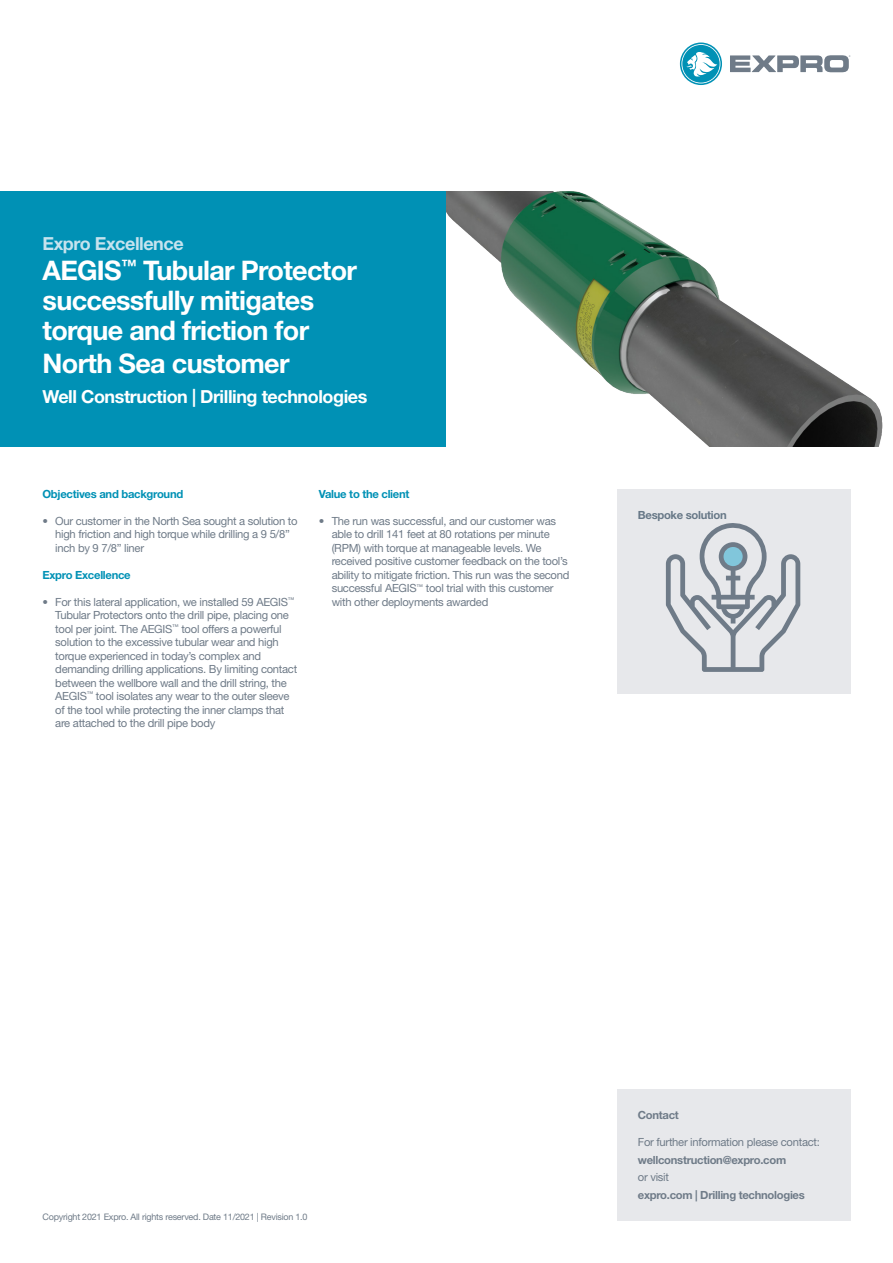
<style>
.page{position:relative;width:893px;height:1263px;background:#fff}
.page>*{position:absolute;margin:0;border:0;box-sizing:border-box;transform-origin:0 0}
.t1{font:700 27px/30px "Helvetica Neue";letter-spacing:-.025em;color:#fff}
.t2{font:700 18px "Helvetica Neue";letter-spacing:-.025em;color:#fff}
.t3{font:700 18px "Helvetica Neue";letter-spacing:-.025em;color:#c6e3ee}
.t4{font:11.25px/13.5px "Helvetica Neue";letter-spacing:-.025em;color:#6f7b88}
.t5{font:700 11.25px "Helvetica Neue";letter-spacing:-.025em;color:#6f7b88}
.t6{font:700 11.25px "Helvetica Neue";letter-spacing:-.025em;color:#0091b5}
.t7{font:700 11.25px "Helvetica Neue";letter-spacing:-.025em;color:#677887}
.t8{font:9px "Helvetica Neue";letter-spacing:-.025em;color:#6f7b88}
</style>
<div class="page">
<div style="left:0;top:191px;width:446px;height:255px;background:#0091b5"></div>
<img style="left:446px;top:191px;width:437px;height:255px">
<div style="left:617px;top:489px;width:233px;height:204px;background:#e7e8eb"></div>
<svg style="left:666px;top:523px;width:134px;height:149px"></svg>
<svg style="left:680px;top:43px;width:42px;height:42px"></svg>
<svg style="left:730px;top:55px;width:120px;height:17px"></svg>
<div style="left:617px;top:1089px;width:233px;height:131px;background:#e7e8eb"></div>
<h2 class="t3" style="left:43px;top:233px;width:143px">Expro Excellence</h2>
<h1 class="t1" style="left:43px;top:255px;width:316px">AEGIS<sup>™</sup> Tubular Protector successfully mitigates torque and friction for</h1>
<h1 class="t1" style="left:43px;top:347px;width:249px">North Sea customer</h1>
<h2 class="t2" style="left:43px;top:385px;width:326px">Well Construction | Drilling technologies</h2>
<p class="t6" style="left:43px;top:487px;width:142px">Objectives and background</p>
<p class="t4" style="left:55px;top:514px;width:244px;text-indent:-13px">• Our customer in the North Sea sought a solution to high friction and high torque while drilling a 9 5/8” inch by 9 7/8” liner</p>
<p class="t6" style="left:43px;top:568px;width:90px">Expro Excellence</p>
<p class="t4" style="left:55px;top:595px;width:243px;text-indent:-13px">• For this lateral application, we installed 59 AEGIS<sup>™ </sup>Tubular Protectors onto the drill pipe, placing one tool per joint. The AEGIS<sup>™</sup> tool offers a powerful solution to the excessive tubular wear and high torque experienced in today’s complex and demanding drilling applications. By limiting contact between the wellbore wall and the drill string, the AEGIS<sup>™</sup> tool isolates any wear to the outer sleeve of the tool while protecting the inner clamps that are attached to the drill pipe body</p>
<p class="t6" style="left:319px;top:487px;width:92px">Value to the client</p>
<p class="t4" style="left:332px;top:514px;width:239px;text-indent:-13px">• The run was successful, and our customer was able to drill 141 feet at 80 rotations per minute (RPM) with torque at manageable levels. We received positive customer feedback on the tool’s ability to mitigate friction. This run was the second successful AEGIS<sup>™</sup> tool trial with this customer with other deployments awarded</p>
<p class="t7" style="left:638px;top:508px;width:90px">Bespoke solution</p>
<p class="t8" style="left:43px;top:1212px;width:267px">Copyright 2021 Expro. All rights reserved. Date 11/2021 | Revision 1.0</p>
<p class="t5" style="left:638px;top:1108px;width:43px">Contact</p>
<p class="t4" style="left:638px;top:1135px;width:184px">For further information please contact:</p>
<p class="t5" style="left:638px;top:1153px;width:150px">wellconstruction@expro.com</p>
<p class="t4" style="left:638px;top:1170px;width:33px">or visit</p>
<p class="t5" style="left:638px;top:1188px;width:168px">expro.com | Drilling technologies</p>
</div>
